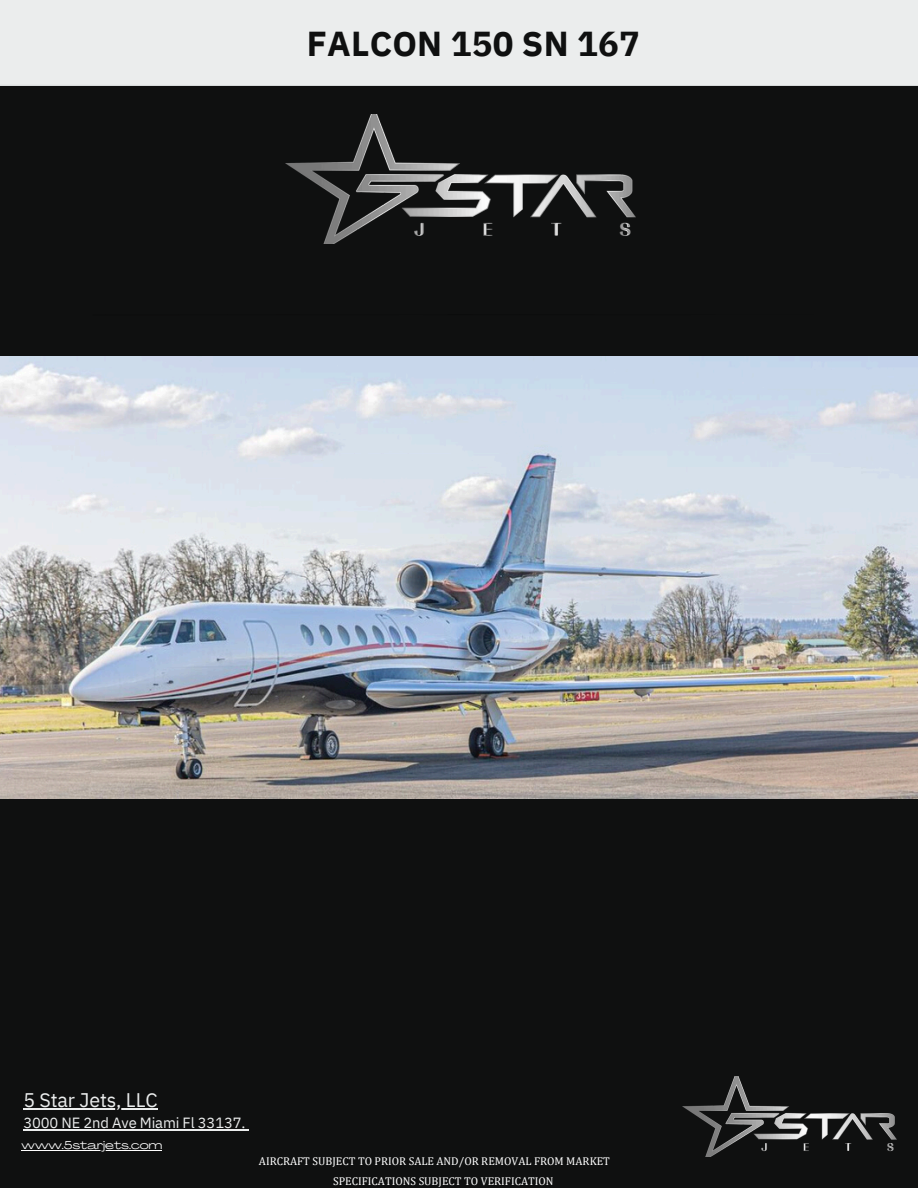
<style>
.page{position:relative;width:918px;height:1188px;background:#0f1010}
.page>*{position:absolute;margin:0;border:0;box-sizing:border-box;transform-origin:0 0}
.t1{font:700 34.5px "IBM Plex Sans";letter-spacing:.005em;color:#0f1010}
.t2{font:19.65px "IBM Plex Sans";letter-spacing:-.005em;color:#ebeded}
.t3{font:14.7px "IBM Plex Sans";letter-spacing:-.01em;color:#ebeded}
.t4{font:11.4px "Cambria";color:#fff}
.t5{font:11.25px "Agrandir Grand";color:#fff}
</style>
<div class="page">
<hr style="left:22px;top:1150px;width:140px;height:1px;background:#fff">
<hr style="left:23px;top:1108px;width:135px;height:1px;background:#ebeded">
<hr style="left:23px;top:1129px;width:222px;height:1px;background:#ebeded">
<img style="left:683px;top:1076px;width:214px;height:80px">
<img style="left:285px;top:114px;width:350px;height:130px">
<div style="left:0;top:1px;width:918px;height:84px;background:#ebeded"></div>
<svg style="left:0;top:85px;width:918px;height:1px"></svg>
<img style="left:0;top:357px;width:918px;height:442px">
<p class="t1" style="left:307px;top:21px;width:335px">FALCON 150 SN 167</p>
<p class="t2" style="left:23px;top:1087px;width:136px">5 Star Jets, LLC</p>
<p class="t3" style="left:23px;top:1113px;width:224px">3000 NE 2nd Ave Miami Fl 33137.</p>
<p class="t5" style="left:22px;top:1141px;width:142px">www.5starjets.com</p>
<h2 class="t4" style="left:259px;top:1155px;width:353px">AIRCRAFT SUBJECT TO PRIOR SALE AND/OR REMOVAL FROM MARKET</h2>
<h3 class="t4" style="left:333px;top:1174px;width:222px">SPECIFICATIONS SUBJECT TO VERIFICATION</h3>
</div>
